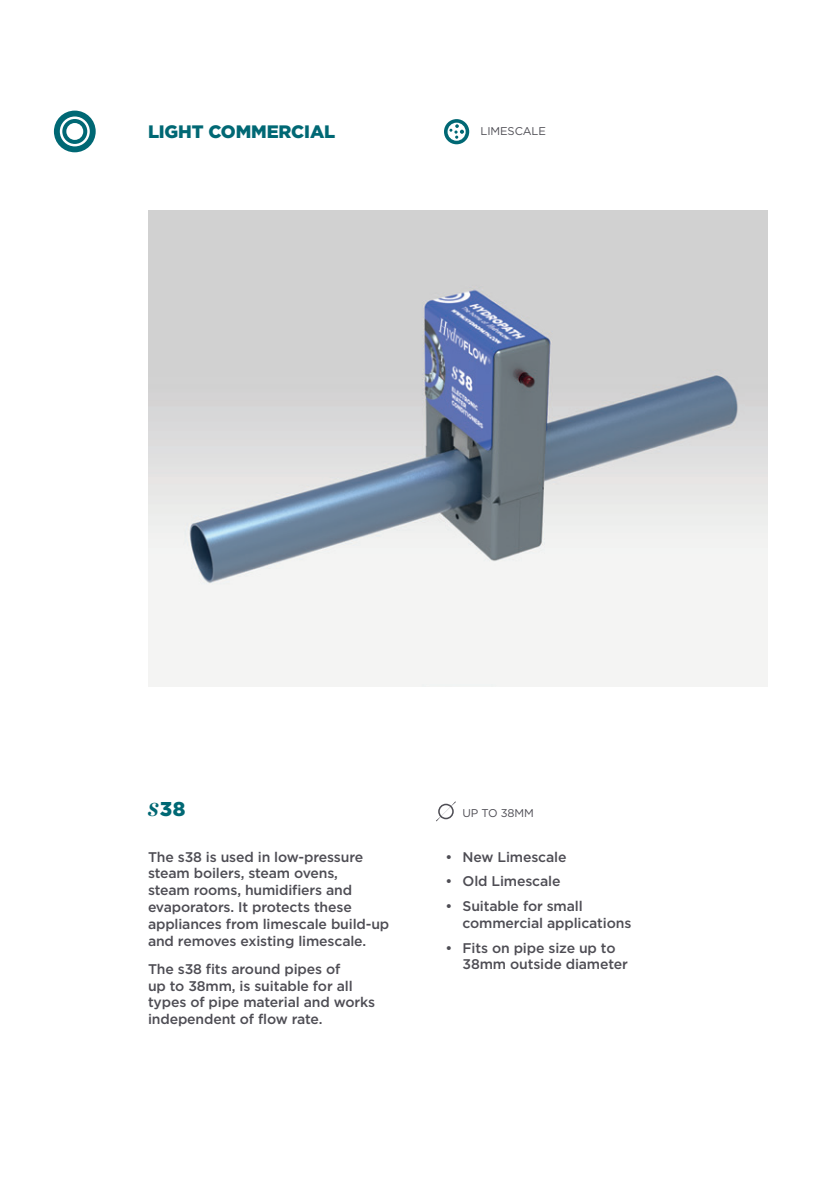
<style>
.page{position:relative;width:840px;height:1191px;background:#fff}
.page>*{position:absolute;margin:0;border:0;box-sizing:border-box;transform-origin:0 0}
.t1{font:900 20px "Gotham HTF";color:#006874}
.t2{font:900 18px "Gotham HTF";letter-spacing:-.01em;color:#006874}
.t3{font:500 14px/16.8px "Gotham HTF";letter-spacing:-.01em;color:#4e4d54}
.t4{font:11.2px "Gotham HTF";letter-spacing:-.01em;color:#4e4d54}
.s1{font-family:"Chronicle Disp Cond";font-weight:700;font-style:italic;font-size:28px}
</style>
<div class="page">
<svg style="left:444px;top:119px;width:25px;height:25px"></svg>
<svg style="left:54px;top:111px;width:42px;height:41px"></svg>
<svg style="left:436px;top:802px;width:19px;height:19px"></svg>
<img style="left:148px;top:210px;width:619px;height:476px">
<p class="t2" style="left:148px;top:121px;width:189px">LIGHT COMMERCIAL</p>
<p class="t4" style="left:480px;top:125px;width:67px">LIMESCALE</p>
<p class="t1" style="left:148px;top:797px;width:39px"><span class="s1">s</span>38</p>
<p class="t3" style="left:148px;top:848px;width:243px">The s38 is used in low-pressure steam boilers, steam ovens,<br>steam rooms, humidifiers and evaporators. It protects these appliances from limescale build-up and removes existing limescale.</p>
<p class="t3" style="left:148px;top:960px;width:228px">The s38 fits around pipes of<br>up to 38mm, is suitable for all types of pipe material and works independent of flow rate.</p>
<p class="t4" style="left:462px;top:806px;width:73px">UP TO 38MM</p>
<p class="t3" style="left:445px;top:848px;width:122px">• New Limescale</p>
<p class="t3" style="left:445px;top:872px;width:116px">• Old Limescale</p>
<p class="t3" style="left:462px;top:897px;width:170px;text-indent:-17px">• Suitable for small commercial applications</p>
<p class="t3" style="left:462px;top:939px;width:167px;text-indent:-17px">• Fits on pipe size up to<br>38mm outside diameter</p>
</div>
